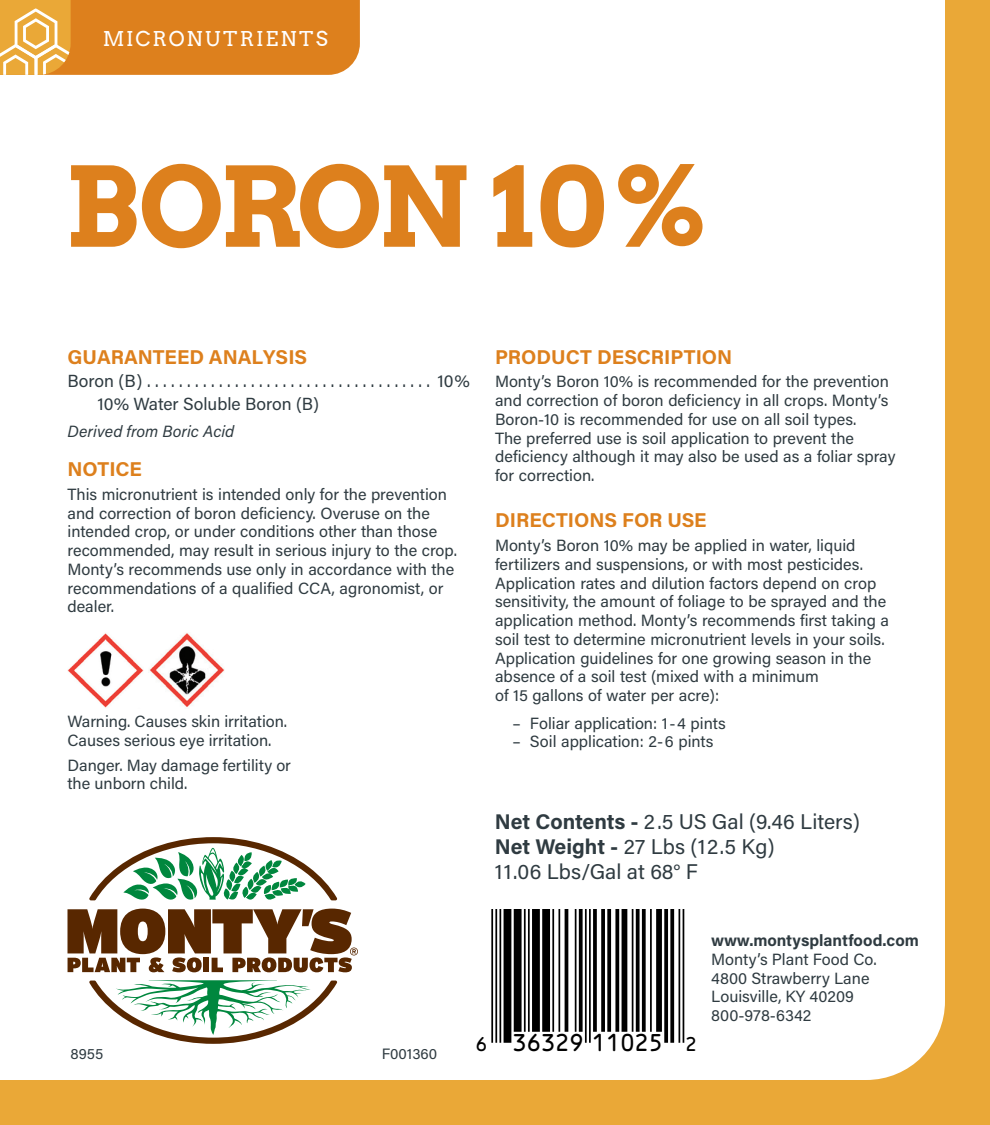
<style>
.page{position:relative;width:990px;height:1125px;background:#eaa837}
.page>*{position:absolute;margin:0;border:0;box-sizing:border-box;transform-origin:0 0}
.t1{font:700 110px "Arvo";letter-spacing:-.05em;color:#dd801d}
.t2{font:22.5px "OCRB";letter-spacing:-.085em;color:#000}
.t3{font:21.25px/25px "Acumin Pro";letter-spacing:.005em;color:#2f3b41}
.t4{font:20.5px "Arvo";letter-spacing:.095em;color:#fff}
.t5{font:700 20px "Acumin Pro";color:#dd801d}
.t6{font:17.5px "Acumin Pro";color:#2f3b41}
.t7{font:16.25px/18.8px "Acumin Pro";color:#2f3b41}
.t8{font:italic 16.25px "Acumin Pro";color:#2f3b41}
.t9{font:15px "Acumin Pro";letter-spacing:.005em;color:#2f3b41}
.s1{font-weight:700}
.s2{font-size:18.25px}
</style>
<div class="page">
<div style="left:0;top:0;width:945px;height:1080px;background:#fff"></div>
<svg style="left:89px;top:837px;width:249px;height:65px;background:#b8cebb"></svg>
<svg style="left:68px;top:909px;width:290px;height:63px;background:#93735a"></svg>
<svg style="left:89px;top:980px;width:249px;height:64px;background:#c9d6c8"></svg>
<svg style="left:0;top:0;width:360px;height:75px;background:#e08b2b"></svg>
<svg style="left:491px;top:909px;width:193px;height:134px;background:#7d7d7d"></svg>
<img style="left:68px;top:633px;width:76px;height:75px">
<img style="left:149px;top:633px;width:76px;height:75px">
<p class="t4" style="left:103px;top:27px;width:227px">MICRONUTRIENTS</p>
<p class="t1" style="left:65px;top:138px;width:642px">BORON 10%</p>
<p class="t5" style="left:68px;top:343px;width:241px">GUARANTEED ANALYSIS</p>
<p class="t6" style="left:68px;top:369px;width:81px">Boron (B).....................................</p>
<p class="t6" style="left:437px;top:369px;width:34px">10%</p>
<p class="t6" style="left:97px;top:392px;width:223px">10% Water Soluble Boron (B)</p>
<p class="t8" style="left:68px;top:420px;width:168px">Derived from Boric Acid</p>
<p class="t5" style="left:68px;top:455px;width:76px">NOTICE</p>
<p class="t7" style="left:68px;top:484px;width:391px">This micronutrient is intended only for the prevention and correction of boron deficiency. Overuse on the intended crop, or under conditions other than those recommended, may result in serious injury to the crop.<br>Monty’s recommends use only in accordance with the recommendations of a qualified CCA, agronomist, or dealer.</p>
<p class="t7" style="left:68px;top:712px;width:221px">Warning. Causes skin irritation.<br>Causes serious eye irritation.</p>
<p class="t7" style="left:68px;top:755px;width:225px">Danger. May damage fertility or the unborn child.</p>
<p class="t5" style="left:495px;top:343px;width:239px">PRODUCT DESCRIPTION</p>
<p class="t7" style="left:495px;top:372px;width:402px">Monty’s Boron 10% is recommended for the prevention and correction of boron deficiency in all crops. Monty’s Boron-10 is recommended for use on all soil types.<br>The preferred use is soil application to prevent the deficiency although it may also be used as a foliar spray for correction.</p>
<p class="t5" style="left:495px;top:506px;width:213px">DIRECTIONS FOR USE</p>
<p class="t7" style="left:495px;top:535px;width:395px">Monty’s Boron 10% may be applied in water, liquid fertilizers and suspensions, or with most pesticides.<br>Application rates and dilution factors depend on crop sensitivity, the amount of foliage to be sprayed and the application method. Monty’s recommends first taking a soil test to determine micronutrient levels in your soils.<br>Application guidelines for one growing season in the absence of a soil test (mixed with a minimum<br>of 15 gallons of water per acre):</p>
<p class="t7" style="left:513px;top:713px;width:215px">– Foliar application: 1-4 pints</p>
<p class="t7" style="left:513px;top:732px;width:203px">– Soil application: 2-6 pints</p>
<p class="t3" style="left:495px;top:808px;width:367px"><span class="s1">Net Contents -</span> 2.5 US Gal (9.46 Liters)<br><span class="s1">Net Weight -</span> 27 Lbs (12.5 Kg)<br>11.06 Lbs/Gal at 68° F</p>
<p class="t7" style="left:711px;top:930px;width:209px"><span class="s1">www.montysplantfood.com<br></span>Monty’s Plant Food Co.<br>4800 Strawberry Lane<br>Louisville, KY 40209<br>800-978-6342</p>
<p class="t9" style="left:71px;top:1044px;width:34px">8955</p>
<p class="t9" style="left:382px;top:1044px;width:57px">F001360</p>
<p class="t2" style="left:475px;top:1030px;width:224px"><span class="s2">6</span> 36329 11025 <span class="s2">2</span></p>
</div>
